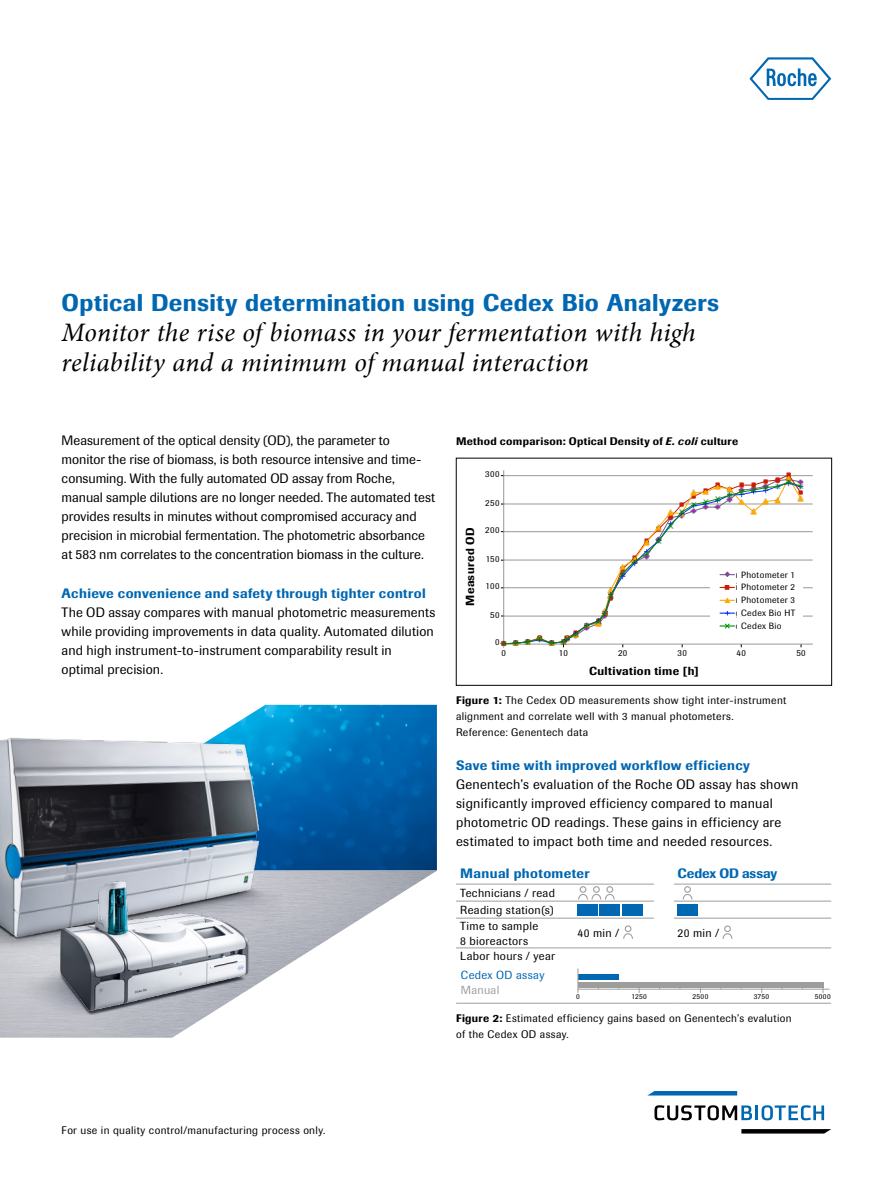
<style>
.page{position:relative;width:893px;height:1191px;background:#fff}
.page>*{position:absolute;margin:0;border:0;box-sizing:border-box;transform-origin:0 0}
.t1{font:italic 26.4px/30px "Minion";letter-spacing:.01em;color:#000}
.t2{font:500 24px "Imago";letter-spacing:.015em;color:#0067b2}
.t3{font:13.5px/19.2px "Imago";letter-spacing:.005em;color:#000}
.t4{font:500 13.5px "Imago";letter-spacing:.025em;color:#0067b2}
.t5{font:500 13.5px "Imago";letter-spacing:-.01em;color:#0067b2}
.t6{font:11.7px/15.3px "Imago";letter-spacing:.025em;color:#000}
.t7{font:500 11.7px "Imago";letter-spacing:.035em;color:#000}
.t8{font:11.7px "Imago";letter-spacing:.03em;color:#0067b2}
.t9{font:11.7px "Imago";letter-spacing:.02em;color:#9d9d9c}
.t10{font:10.8px/15.9px "Imago";letter-spacing:.03em;color:#000}
.t11{font:500 10.8px "Imago";letter-spacing:.03em;color:#000}
.t12{font:9px/12.8px "Imago";letter-spacing:.04em;color:#000;text-align:justify}
.t13{font:700 9px "Calibri";color:#000}
.t14{font:7.5px/12.9px "Calibri";color:#000}
.t15{font:7.35px "Imago";letter-spacing:.045em;color:#000}
.t16{font:6.3px "Calibri";color:#000}
.s1{font-style:italic}
.s2{font-weight:500}
</style>
<div class="page">
<hr style="left:755px;top:1105px;width:3px;height:15px;background:#0067b2">
<svg style="left:762px;top:1105px;width:62px;height:15px"></svg>
<svg style="left:654px;top:1105px;width:98px;height:15px"></svg>
<svg style="left:648px;top:1091px;width:89px;height:4px"></svg>
<svg style="left:741px;top:1129px;width:90px;height:4px"></svg>
<svg style="left:749px;top:57px;width:82px;height:43px"></svg>
<img style="left:254px;top:705px;width:183px;height:165px">
<img style="left:0;top:870px;width:437px;height:167px">
<img style="left:0;top:712px;width:281px;height:256px">
<img style="left:12px;top:871px;width:252px;height:167px">
<svg style="left:500px;top:457px;width:317px;height:189px"></svg>
<svg style="left:500px;top:636px;width:18px;height:11px"></svg>
<div style="left:710px;top:573px;width:92px;height:53px;background:#fff"></div>
<svg style="left:717px;top:569px;width:19px;height:60px"></svg>
<hr style="left:456px;top:884px;width:217px;height:1px;background:#9d9d9c">
<hr style="left:456px;top:901px;width:217px;height:1px;background:#9d9d9c">
<hr style="left:456px;top:918px;width:217px;height:1px;background:#9d9d9c">
<hr style="left:456px;top:947px;width:217px;height:1px;background:#9d9d9c">
<hr style="left:456px;top:1003px;width:217px;height:1px;background:#9d9d9c">
<svg style="left:578px;top:886px;width:37px;height:13px"></svg>
<svg style="left:623px;top:925px;width:10px;height:13px"></svg>
<div style="left:578px;top:903px;width:20px;height:12px;background:#0067b2"></div>
<div style="left:600px;top:903px;width:20px;height:12px;background:#0067b2"></div>
<div style="left:622px;top:903px;width:20px;height:12px;background:#0067b2"></div>
<hr style="left:673px;top:884px;width:158px;height:1px;background:#9d9d9c">
<hr style="left:673px;top:901px;width:158px;height:1px;background:#9d9d9c">
<hr style="left:673px;top:918px;width:158px;height:1px;background:#9d9d9c">
<hr style="left:673px;top:947px;width:158px;height:1px;background:#9d9d9c">
<hr style="left:673px;top:1003px;width:158px;height:1px;background:#9d9d9c">
<svg style="left:682px;top:886px;width:10px;height:13px"></svg>
<svg style="left:722px;top:925px;width:10px;height:13px"></svg>
<div style="left:677px;top:903px;width:21px;height:12px;background:#0067b2"></div>
<div style="left:654px;top:882px;width:19px;height:60px;background:#fff"></div>
<svg style="left:577px;top:968px;width:253px;height:25px"></svg>
<h2 class="t2" style="left:62px;top:286px;width:659px">Optical Density determination using Cedex Bio Analyzers</h2>
<h1 class="t1" style="left:62px;top:317px;width:636px">Monitor the rise of biomass in your fermentation with high reliability and a minimum of manual interaction</h1>
<p class="t3" style="left:62px;top:430px;width:375px">Measurement of the optical density (OD), the parameter to monitor the rise of biomass, is both resource intensive and time&shy;consuming. With the fully automated OD assay from Roche, manual sample dilutions are no longer needed. The automated test provides results in minutes without compromised accuracy and precision in microbial fermentation. The photometric absorbance at 583 nm correlates to the concentration biomass in the culture.</p>
<p class="t4" style="left:62px;top:584px;width:366px">Achieve convenience and safety through tighter control</p>
<p class="t3" style="left:62px;top:602px;width:375px">The OD assay compares with manual photometric measurements while providing improvements in data quality. Automated dilution and high instrument-to-instrument comparability result in optimal precision.</p>
<p class="t13" style="left:410px;top:575px;width:53px;rotate:-90deg">Meausred OD</p>
<p class="t14" style="left:432px;top:611px;width:9px">50</p>
<p class="t11" style="left:456px;top:434px;width:284px">Method comparison: Optical Density of <span class="s1">E. coli</span> culture</p>
<p class="t7" style="left:462px;top:606px;width:80px;rotate:-90deg">Measured OD</p>
<p class="t12" style="left:485px;top:467px;width:16px">300</p>
<p class="t12" style="left:485px;top:496px;width:16px">250</p>
<p class="t12" style="left:485px;top:523px;width:16px">200</p>
<p class="t12" style="left:486px;top:552px;width:15px">150</p>
<p class="t12" style="left:486px;top:580px;width:15px">100</p>
<p class="t12" style="left:490px;top:608px;width:11px">50</p>
<p class="t16" style="left:495px;top:640px;width:5px">0</p>
<p class="t16" style="left:488px;top:472px;width:11px">300</p>
<p class="t16" style="left:488px;top:500px;width:11px">250</p>
<p class="t16" style="left:488px;top:528px;width:11px">200</p>
<p class="t16" style="left:488px;top:556px;width:11px">150</p>
<p class="t16" style="left:488px;top:584px;width:11px">100</p>
<p class="t16" style="left:491px;top:612px;width:8px">50</p>
<p class="t12" style="left:495px;top:635px;width:6px">0</p>
<p class="t12" style="left:741px;top:568px;width:56px">Photometer 1<br>Photometer 2<br>Photometer 3<br>Cedex Bio HT Cedex Bio</p>
<p class="t14" style="left:736px;top:568px;width:44px">Photometer 1<br>Photometer 2<br>Photometer 3<br>Cedex Bio HT<br>Cedex Bio</p>
<p class="t16" style="left:502px;top:648px;width:5px">0</p>
<p class="t16" style="left:560px;top:648px;width:8px">10</p>
<p class="t16" style="left:619px;top:648px;width:8px">20</p>
<p class="t16" style="left:679px;top:648px;width:8px">30</p>
<p class="t16" style="left:738px;top:648px;width:8px">40</p>
<p class="t16" style="left:798px;top:648px;width:8px">50</p>
<p class="t12" style="left:501px;top:646px;width:6px">0</p>
<p class="t12" style="left:559px;top:646px;width:10px">10</p>
<p class="t12" style="left:618px;top:646px;width:11px">20</p>
<p class="t12" style="left:677px;top:646px;width:11px">30</p>
<p class="t12" style="left:736px;top:646px;width:11px">40</p>
<p class="t12" style="left:796px;top:646px;width:11px">50</p>
<p class="t7" style="left:589px;top:663px;width:111px">Cultivation time [h]</p>
<p class="t13" style="left:578px;top:668px;width:76px">Cul-va-on -me [h]</p>
<p class="t10" style="left:456px;top:692px;width:332px"><span class="s2">Figure 1:</span> The Cedex OD measurements show tight inter-instrument alignment and correlate well with 3 manual photometers.<br>Reference: Genentech data</p>
<p class="t4" style="left:456px;top:756px;width:295px">Save time with improved workflow efficiency</p>
<p class="t3" style="left:456px;top:774px;width:344px">Genentech’s evaluation of the Roche OD assay has shown significantly improved efficiency compared to manual photometric OD readings. These gains in efficiency are estimated to impact both time and needed resources.</p>
<p class="t4" style="left:460px;top:864px;width:131px">Manual photometer</p>
<p class="t6" style="left:460px;top:884px;width:96px;line-height:17px">Technicians / read<br>Reading station(s)</p>
<p class="t6" style="left:460px;top:917px;width:96px">Time to sample<br>8 bioreactors<br>Labor hours / year</p>
<p class="t6" style="left:578px;top:925px;width:43px">40 min /</p>
<p class="t5" style="left:677px;top:864px;width:101px">Cedex OD assay</p>
<p class="t6" style="left:677px;top:925px;width:43px">20 min /</p>
<p class="t8" style="left:461px;top:967px;width:85px">Cedex OD assay</p>
<p class="t9" style="left:461px;top:982px;width:40px">Manual</p>
<p class="t15" style="left:576px;top:991px;width:5px">0</p>
<p class="t15" style="left:631px;top:991px;width:17px">1250</p>
<p class="t15" style="left:693px;top:991px;width:17px">2500</p>
<p class="t15" style="left:754px;top:991px;width:17px">3750</p>
<p class="t15" style="left:815px;top:991px;width:17px">5000</p>
<p class="t10" style="left:456px;top:1010px;width:337px"><span class="s2">Figure 2:</span> Estimated efficiency gains based on Genentech’s evalution of the Cedex OD assay.</p>
<p class="t10" style="left:62px;top:1121px;width:265px">For use in quality control/manufacturing process only.</p>
</div>
